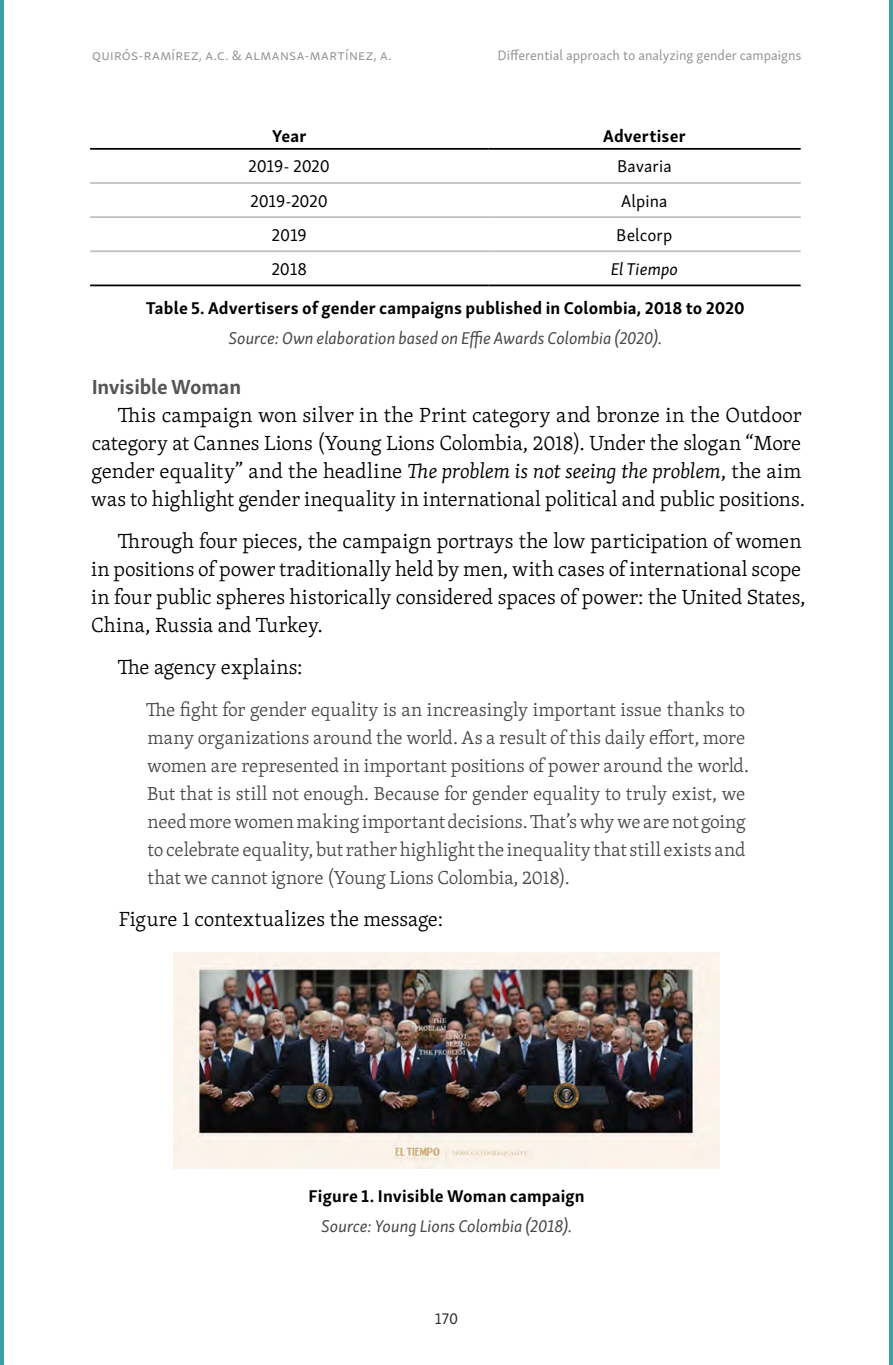
<style>
.page{position:relative;width:893px;height:1365px;background:#fff}
.page>*{position:absolute;margin:0;border:0;box-sizing:border-box;transform-origin:0 0}
.t1{font:300 21px/28px "Skolar Latin";color:#000}
.t2{font:700 21px "Skolar Sans Latn";letter-spacing:-.01em;color:#555}
.t3{font:300 19.25px/28px "Skolar Latin";color:#484848}
.t4{font:700 17.5px "Skolar Sans Latn";letter-spacing:.01em;color:#000}
.t5{font:italic 17.5px "Skolar Sans Latn";color:#484848}
.t6{font:17.5px "Skolar Sans Latn";letter-spacing:-.005em;color:#000}
.t7{font:italic 17.5px "Skolar Sans Latn";letter-spacing:.005em;color:#000}
.t8{font:15.75px "Skolar Sans Latn";color:#292929}
.t9{font:14px "Skolar Sans Latn";color:#939393}
.t10{font:14px "Skolar Sans Latn";letter-spacing:.02em;color:#939393}
.s1{font-style:italic}
</style>
<div class="page">
<img style="left:174px;top:952px;width:546px;height:215px">
<hr style="left:90px;top:182px;width:398px;height:2px;background:#c0c0c0">
<hr style="left:488px;top:182px;width:313px;height:2px;background:#c0c0c0">
<hr style="left:90px;top:216px;width:398px;height:2px;background:#c0c0c0">
<hr style="left:488px;top:216px;width:313px;height:2px;background:#c0c0c0">
<hr style="left:90px;top:250px;width:398px;height:2px;background:#c0c0c0">
<hr style="left:488px;top:250px;width:313px;height:2px;background:#c0c0c0">
<hr style="left:90px;top:148px;width:398px;height:2px;background:#000">
<hr style="left:488px;top:148px;width:313px;height:2px;background:#000">
<hr style="left:90px;top:284px;width:398px;height:2px;background:#000">
<hr style="left:488px;top:284px;width:313px;height:2px;background:#000">
<hr style="left:0;top:0;width:4px;height:1364px;background:#39a0a6">
<hr style="left:889px;top:0;width:4px;height:1364px;background:#39a0a6">
<p class="t10" style="left:92px;top:45px;width:301px">quirós-ramírez, a.c. &amp; almansa-martínez, a.</p>
<p class="t9" style="left:498px;top:45px;width:306px">Differential approach to analyzing gender campaigns</p>
<p class="t4" style="left:272px;top:122px;width:36px">Year</p>
<p class="t4" style="left:603px;top:122px;width:84px">Advertiser</p>
<p class="t6" style="left:248px;top:153px;width:83px">2019- 2020</p>
<p class="t6" style="left:617px;top:153px;width:56px">Bavaria</p>
<p class="t6" style="left:250px;top:187px;width:79px">2019-2020</p>
<p class="t6" style="left:621px;top:187px;width:48px">Alpina</p>
<p class="t6" style="left:272px;top:221px;width:37px">2019</p>
<p class="t6" style="left:616px;top:221px;width:58px">Belcorp</p>
<p class="t6" style="left:271px;top:256px;width:37px">2018</p>
<p class="t7" style="left:611px;top:256px;width:69px">El Tiempo</p>
<p class="t4" style="left:146px;top:294px;width:600px">Table 5. Advertisers of gender campaigns published in Colombia, 2018 to 2020</p>
<p class="t5" style="left:229px;top:325px;width:435px">Source: Own elaboration based on Effie Awards Colombia (2020).</p>
<p class="t2" style="left:92px;top:369px;width:151px">Invisible Woman</p>
<p class="t1" style="left:91px;top:400px;width:716px;text-indent:27px">This campaign won silver in the Print category and bronze in the Outdoor category at Cannes Lions (Young Lions Colombia, 2018). Under the slogan “More gender equality” and the headline <span class="s1">The problem is not seeing the problem</span>, the aim was to highlight gender inequality in international political and public positions.</p>
<p class="t1" style="left:91px;top:526px;width:716px;text-indent:27px">Through four pieces, the campaign portrays the low participation of women in positions of power traditionally held by men, with cases of international scope in four public spheres historically considered spaces of power: the United States, China, Russia and Turkey.</p>
<p class="t1" style="left:118px;top:652px;width:186px">The agency explains:</p>
<p class="t3" style="left:146px;top:695px;width:605px">The fight for gender equality is an increasingly important issue thanks to many organizations around the world. As a result of this daily effort, more women are represented in important positions of power around the world.<br>But that is still not enough. Because for gender equality to truly exist, we need more women making important decisions. That’s why we are not going to celebrate equality, but rather highlight the inequality that still exists and that we cannot ignore (Young Lions Colombia, 2018).</p>
<p class="t1" style="left:119px;top:904px;width:326px">Figure 1 contextualizes the message:</p>
<p class="t4" style="left:309px;top:1181px;width:278px">Figure 1. Invisible Woman campaign</p>
<p class="t5" style="left:321px;top:1212px;width:252px">Source: Young Lions Colombia (2018).</p>
<p class="t8" style="left:435px;top:1306px;width:25px">170</p>
</div>
